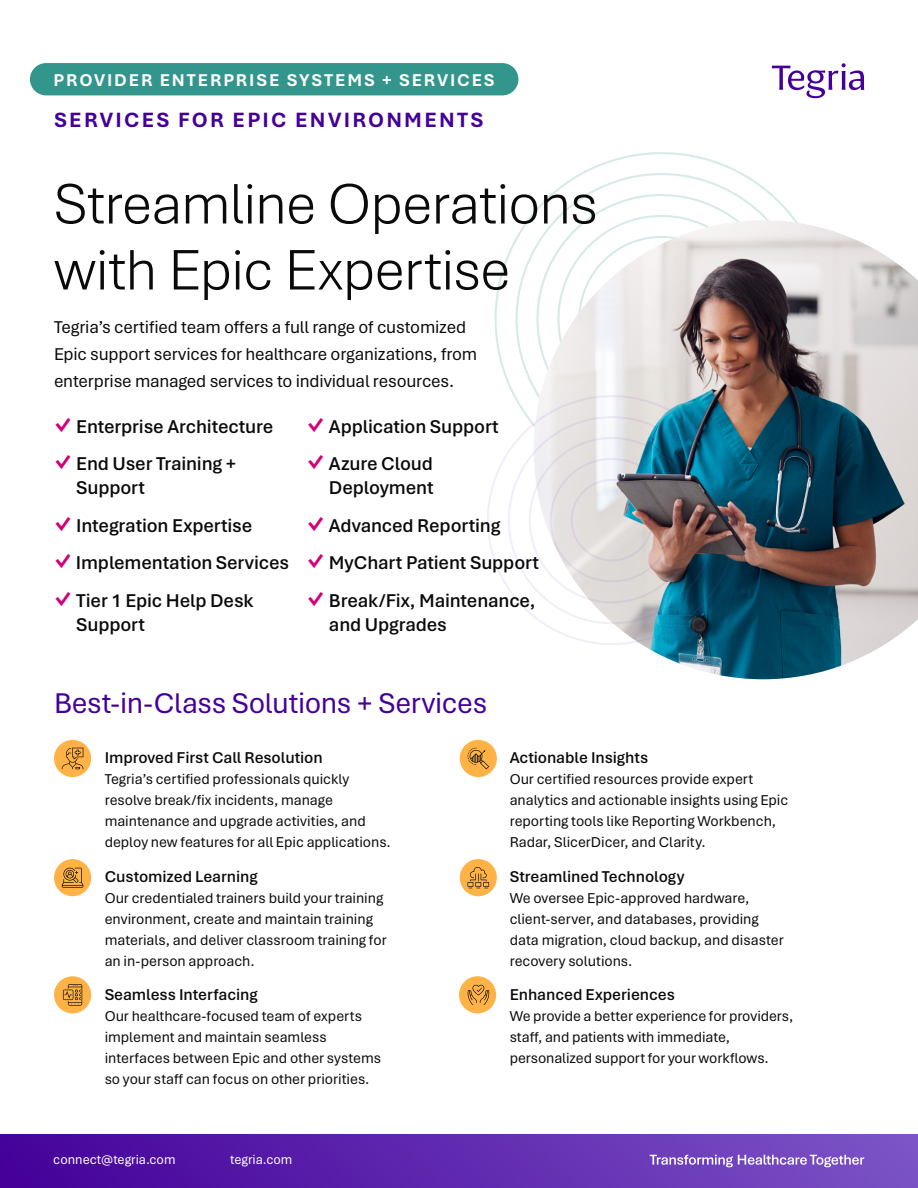
<style>
.page{position:relative;width:918px;height:1188px;background:#fff}
.page>*{position:absolute;margin:0;border:0;box-sizing:border-box;transform-origin:0 0}
.t1{font:300 60px/66px "Aptos";letter-spacing:-.02em;color:#0a0a0a}
.t2{font:30px "Aptos";letter-spacing:-.015em;color:#409}
.t3{font:700 21.75px "Aptos";letter-spacing:.1em;color:#409}
.t4{font:600 19.5px/24px "Aptos";letter-spacing:-.01em;color:#0a0a0a}
.t5{font:18px/27px "Aptos";letter-spacing:-.01em;color:#0a0a0a}
.t6{font:700 18px "Aptos";letter-spacing:.105em;color:#fdfdfb}
.t7{font:600 16.5px "Aptos";letter-spacing:-.005em;color:#0a0a0a}
.t8{font:15px/21px "Aptos";letter-spacing:-.005em;color:#0a0a0a}
.t9{font:13.5px "Aptos";color:#fff}
.s1{font-weight:900;font-size:24px;color:#d20078}
</style>
<div class="page">
<div style="left:0;top:1134px;width:918px;height:54px;background:linear-gradient(to right,#440199,#7c54c6)"></div>
<svg style="left:650px;top:1155px;width:214px;height:12px;background:#9b7cd1"></svg>
<svg style="left:772px;top:63px;width:92px;height:35px"></svg>
<div style="left:30px;top:63px;width:488px;height:32px;background:#32968c;border-radius:16px"></div>
<svg style="left:494px;top:152px;width:302px;height:232px"></svg>
<img style="left:534px;top:220px;width:384px;height:459px">
<svg style="left:487px;top:384px;width:261px;height:270px"></svg>
<div style="left:54px;top:976px;width:37px;height:37px;background:#ffb347;border-radius:50%"></div>
<div style="left:54px;top:859px;width:37px;height:37px;background:#ffb347;border-radius:50%"></div>
<div style="left:54px;top:740px;width:37px;height:37px;background:#ffb347;border-radius:50%"></div>
<div style="left:459px;top:976px;width:37px;height:37px;background:#ffb347;border-radius:50%"></div>
<div style="left:460px;top:740px;width:37px;height:37px;background:#ffb347;border-radius:50%"></div>
<div style="left:460px;top:859px;width:37px;height:37px;background:#ffb347;border-radius:50%"></div>
<svg style="left:468px;top:867px;width:21px;height:22px"></svg>
<svg style="left:468px;top:748px;width:21px;height:21px"></svg>
<svg style="left:467px;top:985px;width:23px;height:20px"></svg>
<svg style="left:62px;top:868px;width:21px;height:20px"></svg>
<svg style="left:63px;top:984px;width:19px;height:22px"></svg>
<svg style="left:62px;top:748px;width:21px;height:21px"></svg>
<p class="t6" style="left:54px;top:68px;width:443px">PROVIDER ENTERPRISE SYSTEMS + SERVICES</p>
<h3 class="t3" style="left:54px;top:105px;width:431px">SERVICES FOR EPIC ENVIRONMENTS</h3>
<h1 class="t1" style="left:54px;top:168px;width:546px">Streamline Operations with Epic Expertise</h1>
<p class="t5" style="left:54px;top:313px;width:425px">Tegria’s certified team offers a full range of customized<br>Epic support services for healthcare organizations, from enterprise managed services to individual resources.</p>
<h3 class="t4" style="left:54px;top:414px;width:221px"><span class="s1">✓</span> Enterprise Architecture</h3>
<h3 class="t4" style="left:76px;top:451px;width:161px;text-indent:-22px"><span class="s1">✓</span> End User Training +<br>Support</h3>
<h3 class="t4" style="left:54px;top:513px;width:200px"><span class="s1">✓</span> Integration Expertise</h3>
<h3 class="t4" style="left:54px;top:550px;width:237px"><span class="s1">✓</span> Implementation Services</h3>
<h3 class="t4" style="left:76px;top:588px;width:179px;text-indent:-22px"><span class="s1">✓</span> Tier 1 Epic Help Desk<br>Support</h3>
<h3 class="t4" style="left:307px;top:414px;width:194px"><span class="s1">✓</span> Application Support</h3>
<h3 class="t4" style="left:307px;top:451px;width:128px;text-align:right"><span class="s1">✓</span> Azure Cloud<br>Deployment</h3>
<h3 class="t4" style="left:307px;top:513px;width:195px"><span class="s1">✓</span> Advanced Reporting</h3>
<h3 class="t4" style="left:307px;top:550px;width:234px"><span class="s1">✓</span> MyChart Patient Support</h3>
<h3 class="t4" style="left:329px;top:588px;width:208px;text-indent:-22px"><span class="s1">✓</span> Break/Fix, Maintenance, and Upgrades</h3>
<h2 class="t2" style="left:54px;top:683px;width:435px">Best-in-Class Solutions + Services</h2>
<p class="t7" style="left:105px;top:747px;width:220px">Improved First Call Resolution</p>
<p class="t8" style="left:105px;top:768px;width:288px">Tegria’s certified professionals quickly resolve break/fix incidents, manage maintenance and upgrade activities, and deploy new features for all Epic applications.</p>
<p class="t7" style="left:105px;top:865px;width:155px">Customized Learning</p>
<p class="t8" style="left:105px;top:887px;width:284px">Our credentialed trainers build your training environment, create and maintain training materials, and deliver classroom training for an in-person approach.</p>
<p class="t7" style="left:105px;top:984px;width:154px">Seamless Interfacing</p>
<p class="t8" style="left:105px;top:1005px;width:278px">Our healthcare-focused team of experts implement and maintain seamless interfaces between Epic and other systems so your staff can focus on other priorities.</p>
<p class="t7" style="left:510px;top:747px;width:140px">Actionable Insights</p>
<p class="t8" style="left:510px;top:768px;width:280px">Our certified resources provide expert analytics and actionable insights using Epic reporting tools like Reporting Workbench, Radar, SlicerDicer, and Clarity.</p>
<p class="t7" style="left:510px;top:865px;width:176px">Streamlined Technology</p>
<p class="t8" style="left:510px;top:887px;width:276px">We oversee Epic-approved hardware, client-server, and databases, providing data migration, cloud backup, and disaster recovery solutions.</p>
<p class="t7" style="left:510px;top:984px;width:167px">Enhanced Experiences</p>
<p class="t8" style="left:510px;top:1005px;width:285px">We provide a better experience for providers, staff, and patients with immediate, personalized support for your workflows.</p>
<p class="t9" style="left:53px;top:1151px;width:124px">connect@tegria.com</p>
<p class="t9" style="left:230px;top:1151px;width:64px">tegria.com</p>
</div>
